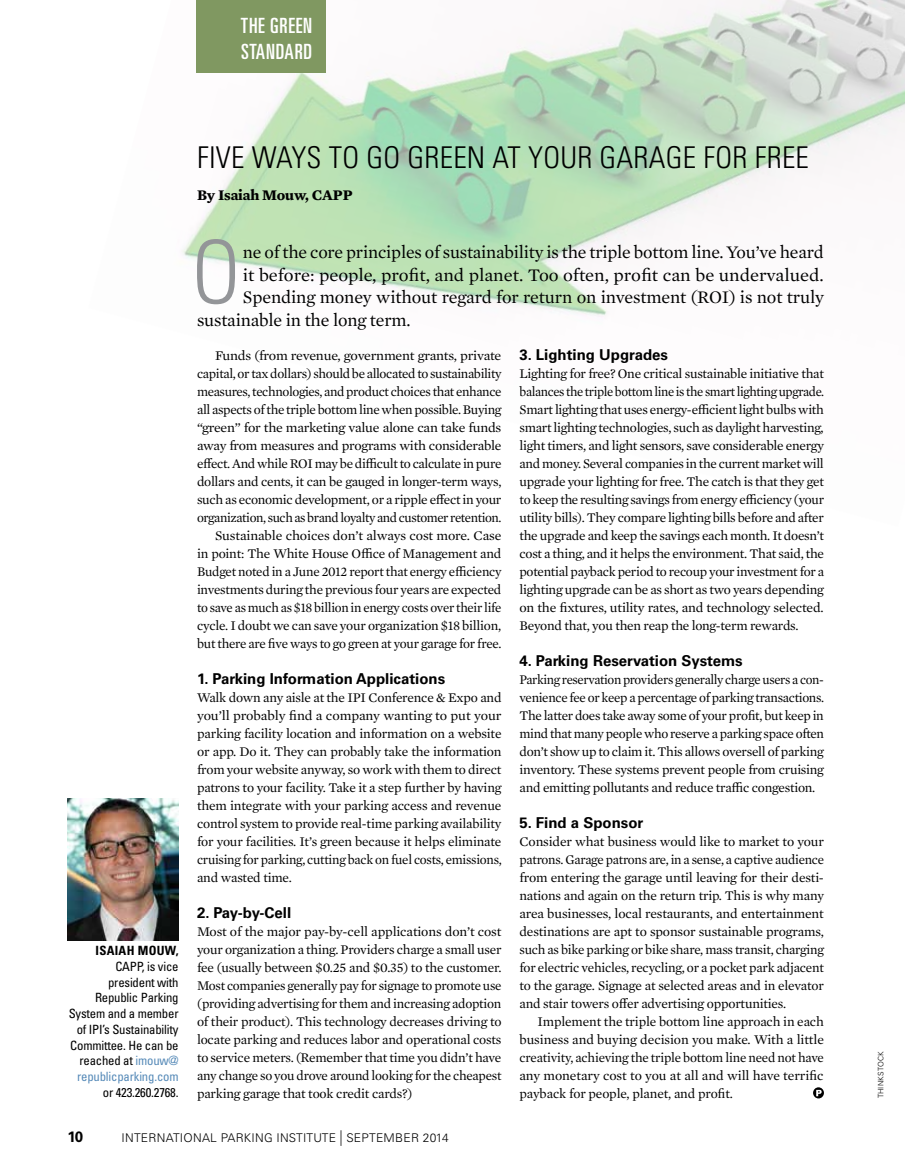
<style>
.page{position:relative;width:905px;height:1175px;background:#fff}
.page>*{position:absolute;margin:0;border:0;box-sizing:border-box;transform-origin:0 0}
.t1{font:300 condensed 87px "Univers LT Std";color:#939598}
.t2{font:300 condensed 30px "Univers LT Std";letter-spacing:.01em;color:#000}
.t3{font:ultra-condensed 21px/25.5px "Univers LT Std";letter-spacing:.035em;color:#fff}
.t4{font:18px "Mercury Text G1";letter-spacing:-.01em;color:#000}
.t5{font:18px "Mercury Text G1";letter-spacing:-.01em;color:#000;scale:1.04 1}
.t6{font:700 15px "Univers LT Std";color:#000}
.t7{font:700 15px "Mercury Text G1";letter-spacing:-.01em;color:#000}
.t8{font:13.5px/18px "Mercury Text G1";letter-spacing:-.02em;color:#000;text-align:justify}
.t9{font:13.5px/18px "Mercury Text G1";letter-spacing:-.02em;color:#000;text-align:right;scale:1.04 1}
.t10{font:13.5px/18px "Mercury Text G1";letter-spacing:-.02em;color:#000;text-align:justify;scale:.96 1}
.t11{font:condensed 12.75px/15.8px "Univers LT Std";letter-spacing:-.015em;color:#000;text-align:right}
.t12{font:700 condensed 12.75px "Univers LT Std";letter-spacing:.02em;color:#000}
.t13{font:300 12px "Univers LT Std";letter-spacing:.02em;color:#000}
.t14{font:300 7.5px "Univers LT Std";letter-spacing:.025em;color:#000}
.s1{color:#568ab8}
.s2{font-size:15.6px}
</style>
<div class="page">
<img style="left:182px;top:0;width:722px;height:317px">
<svg style="left:813px;top:1087px;width:11px;height:11px"></svg>
<svg style="left:816px;top:1089px;width:5px;height:7px"></svg>
<div style="left:196px;top:0;width:129px;height:72px;background:#809861"></div>
<img style="left:68px;top:798px;width:111px;height:142px">
<h3 class="t3" style="left:241px;top:13px;width:73px">THE GREEN<br>STANDARD</h3>
<p class="t12" style="left:96px;top:942px;width:84px">ISAIAH MOUW,</p>
<p class="t11" style="left:69px;top:958px;width:111px">CAPP, is vice president with<br>Republic Parking<br>System and a member of IPI’s Sustainability<br>Committee. He can be reached at <span class="s1">imouw@ republicparking.com</span></p>
<p class="t11" style="left:103px;top:1084px;width:77px">or 423.260.2768.</p>
<h2 class="t2" style="left:197px;top:139px;width:613px">FIVE WAYS TO GO GREEN AT YOUR GARAGE FOR FREE</h2>
<p class="t7" style="left:197px;top:183px;width:157px">By Isaiah Mouw, CAPP</p>
<h1 class="t1" style="left:192px;top:220px;width:50px">O</h1>
<h3 class="t4" style="left:243px;top:239px;width:582px">ne of the core principles of sustainability is the triple bottom line. You’ve heard</h3>
<h3 class="t5" style="left:243px;top:262px;width:560px">it before: people, profit, and planet. Too often, profit can be undervalued.</h3>
<h3 class="t4" style="left:243px;top:284px;width:582px">Spending money without regard for return on investment (ROI) is not truly</h3>
<h3 class="t4" style="left:197px;top:307px;width:215px">sustainable in the long term.</h3>
<p class="t9" style="left:197px;top:346px;width:294px">Funds (from revenue, government grants, private capital, or tax dollars) should be allocated to sustainability measures, technologies, and product choices that enhance all aspects of the triple bottom line when possible. Buying “green” for the marketing value alone can take funds away from measures and programs with considerable effect. And while ROI may be difficult to calculate in pure dollars and cents, it can be gauged in longer-term ways, such as economic development, or a ripple effect in your organization, such as brand loyalty and customer retention.<br>Sustainable choices don’t always cost more. Case<br>in point: The White House Office of Management and Budget noted in a June 2012 report that energy efficiency investments during the previous four years are expected to save as much as $18 billion in energy costs over their life cycle. I doubt we can save your organization $18 billion, but there are five ways to go green at your garage for free.</p>
<p class="t6" style="left:197px;top:670px;width:250px">1. Parking Information Applications</p>
<p class="t8" style="left:197px;top:688px;width:306px">Walk down any aisle at the IPI Conference &amp; Expo and you’ll probably find a company wanting to put your parking facility location and information on a website or app. Do it. They can probably take the information from your website anyway, so work with them to direct patrons to your facility. Take it a step further by having them integrate with your parking access and revenue control system to provide real-time parking availability for your facilities. It’s green because it helps eliminate cruising for parking, cutting back on fuel costs, emissions, and wasted time.</p>
<p class="t6" style="left:197px;top:904px;width:96px">2. Pay-by-Cell</p>
<p class="t8" style="left:197px;top:922px;width:306px">Most of the major pay-by-cell applications don’t cost your organization a thing. Providers charge a small user fee (usually between $0.25 and $0.35) to the customer.<br>Most companies generally pay for signage to promote use (providing advertising for them and increasing adoption of their product). This technology decreases driving to locate parking and reduces labor and operational costs to service meters. (Remember that time you didn’t have any change so you drove around looking for the cheapest parking garage that took credit cards?)</p>
<p class="t6" style="left:519px;top:346px;width:150px">3. Lighting Upgrades</p>
<p class="t8" style="left:519px;top:364px;width:306px">Lighting for free? One critical sustainable initiative that balances the triple bottom line is the smart lighting upgrade.<br>Smart lighting that uses energy-efficient light bulbs with smart lighting technologies, such as daylight harvesting, light timers, and light sensors, save considerable energy and money. Several companies in the current market will upgrade your lighting for free. The catch is that they get to keep the resulting savings from energy efficiency (your utility bills). They compare lighting bills before and after the upgrade and keep the savings each month. It doesn’t cost a thing, and it helps the environment. That said, the potential payback period to recoup your investment for a lighting upgrade can be as short as two years depending on the fixtures, utility rates, and technology selected.<br>Beyond that, you then reap the long-term rewards.</p>
<p class="t6" style="left:519px;top:652px;width:225px">4. Parking Reservation Systems</p>
<p class="t10" style="left:519px;top:670px;width:319px">Parking reservation providers generally charge users a con&shy;venience fee or keep a percentage of parking transactions.<br>The latter does take away some of your profit, but keep in mind that many people who reserve a parking space often don’t show up to claim it. This allows oversell of parking inventory. These systems prevent people from cruising and emitting pollutants and reduce traffic congestion.</p>
<p class="t6" style="left:519px;top:814px;width:125px">5. Find a Sponsor</p>
<p class="t8" style="left:519px;top:832px;width:306px">Consider what business would like to market to your patrons. Garage patrons are, in a sense, a captive audience from entering the garage until leaving for their desti&shy;nations and again on the return trip. This is why many area businesses, local restaurants, and entertainment destinations are apt to sponsor sustainable programs, such as bike parking or bike share, mass transit, charging for electric vehicles, recycling, or a pocket park adjacent to the garage. Signage at selected areas and in elevator and stair towers offer advertising opportunities.</p>
<p class="t8" style="left:519px;top:1012px;width:306px;text-indent:18px">Implement the triple bottom line approach in each business and buying decision you make. With a little creativity, achieving the triple bottom line need not have any monetary cost to you at all and will have terrific payback for people, planet, and profit.</p>
<p class="t6" style="left:68px;top:1127px;width:17px">10</p>
<p class="t13" style="left:122px;top:1130px;width:329px">INTERNATIONAL PARKING INSTITUTE <span class="s2">|</span> SEPTEMBER 2014</p>
<p class="t14" style="left:876px;top:1098px;width:48px;rotate:-90deg">THINKSTOCK</p>
</div>
